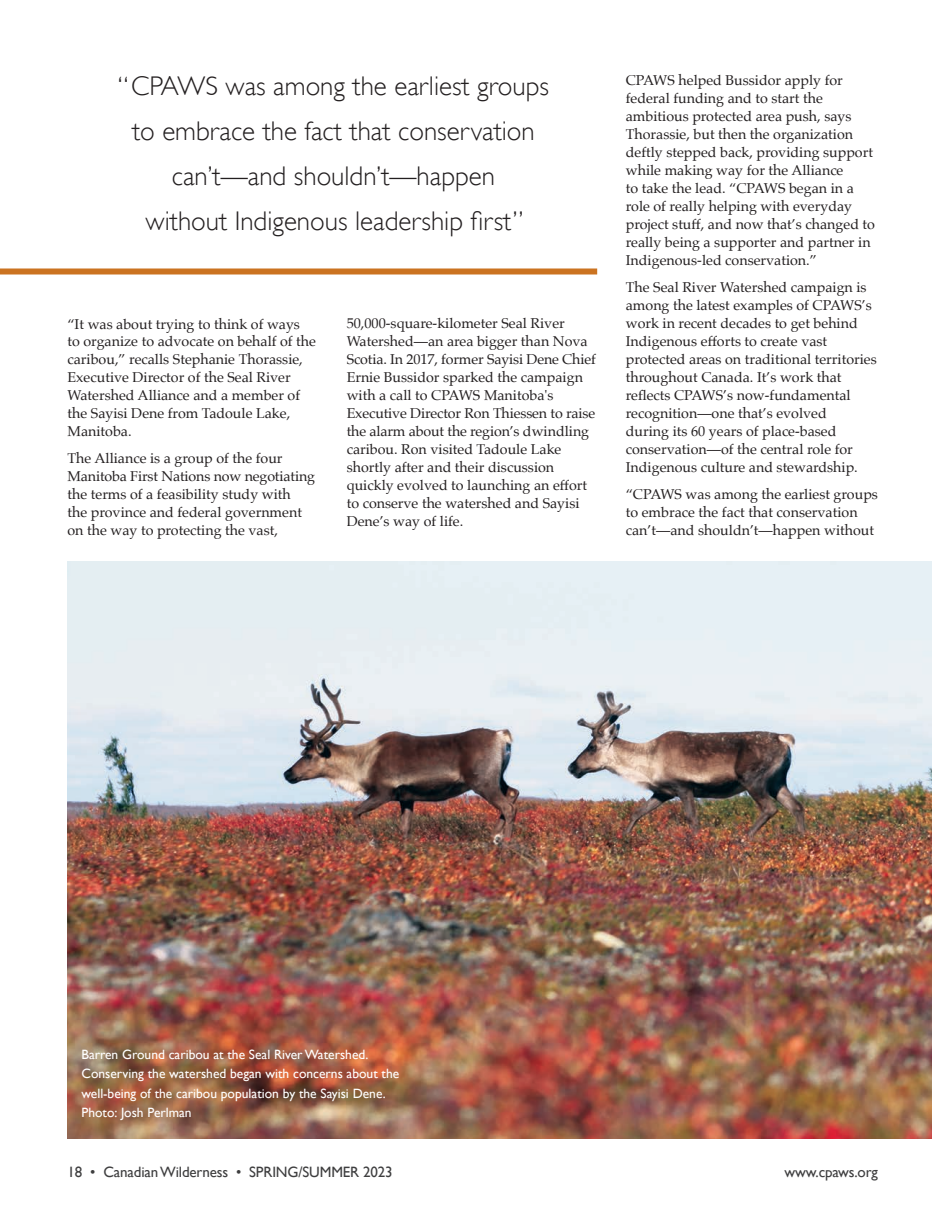
<style>
.page{position:relative;width:932px;height:1215px;background:#fff}
.page>*{position:absolute;margin:0;border:0;box-sizing:border-box;transform-origin:0 0}
.t1{font:300 27px/45px "Gill Sans";color:#231f20;text-align:center}
.t2{font:15px "Gill Sans";letter-spacing:-.01em;color:#3e3e3f}
.t3{font:14.25px/18px "Palatino";color:#231f20}
.t4{font:13.5px/19.5px "Gill Sans";color:#fff}
</style>
<div class="page">
<img style="left:68px;top:561px;width:864px;height:577px">
<div style="left:0;top:268px;width:597px;height:6px;background:#cb7321"></div>
<h1 class="t1" style="left:118px;top:63px;width:432px">“CPAWS was among the earliest groups to embrace the fact that conservation can’t—and shouldn’t—happen<br>without Indigenous leadership first”</h1>
<p class="t3" style="left:68px;top:315px;width:250px">“It was about trying to think of ways to organize to advocate on behalf of the caribou,” recalls Stephanie Thorassie, Executive Director of the Seal River Watershed Alliance and a member of the Sayisi Dene from Tadoule Lake, Manitoba.</p>
<p class="t3" style="left:68px;top:450px;width:249px">The Alliance is a group of the four Manitoba First Nations now negotiating the terms of a feasibility study with<br>the province and federal government on the way to protecting the vast,</p>
<p class="t3" style="left:347px;top:315px;width:251px">50,000-square-kilometer Seal River Watershed—an area bigger than Nova Scotia. In 2017, former Sayisi Dene Chief Ernie Bussidor sparked the campaign with a call to CPAWS Manitoba's Executive Director Ron Thiessen to raise the alarm about the region’s dwindling caribou. Ron visited Tadoule Lake shortly after and their discussion quickly evolved to launching an effort to conserve the watershed and Sayisi Dene’s way of life.</p>
<p class="t3" style="left:626px;top:72px;width:251px">CPAWS helped Bussidor apply for federal funding and to start the ambitious protected area push, says Thorassie, but then the organization deftly stepped back, providing support while making way for the Alliance<br>to take the lead. “CPAWS began in a role of really helping with everyday project stuff, and now that’s changed to really being a supporter and partner in Indigenous-led conservation.”</p>
<p class="t3" style="left:625px;top:279px;width:252px">The Seal River Watershed campaign is among the latest examples of CPAWS’s work in recent decades to get behind Indigenous efforts to create vast protected areas on traditional territories throughout Canada. It’s work that reflects CPAWS’s now-fundamental recognition—one that’s evolved<br>during its 60 years of place-based conservation—of the central role for Indigenous culture and stewardship.</p>
<p class="t3" style="left:625px;top:486px;width:254px">“CPAWS was among the earliest groups to embrace the fact that conservation can’t—and shouldn’t—happen without</p>
<p class="t4" style="left:81px;top:1044px;width:319px">Barren Ground caribou at the Seal RiverWatershed.<br>Conserving the watershed began with concerns about the well-being of the caribou population by the Sayisi Dene.<br>Photo: Josh Perlman</p>
<p class="t2" style="left:68px;top:1164px;width:327px">18 • Canadian Wilderness • SPRING/SUMMER 2023</p>
<p class="t2" style="left:784px;top:1164px;width:95px">www.cpaws.org</p>
</div>
